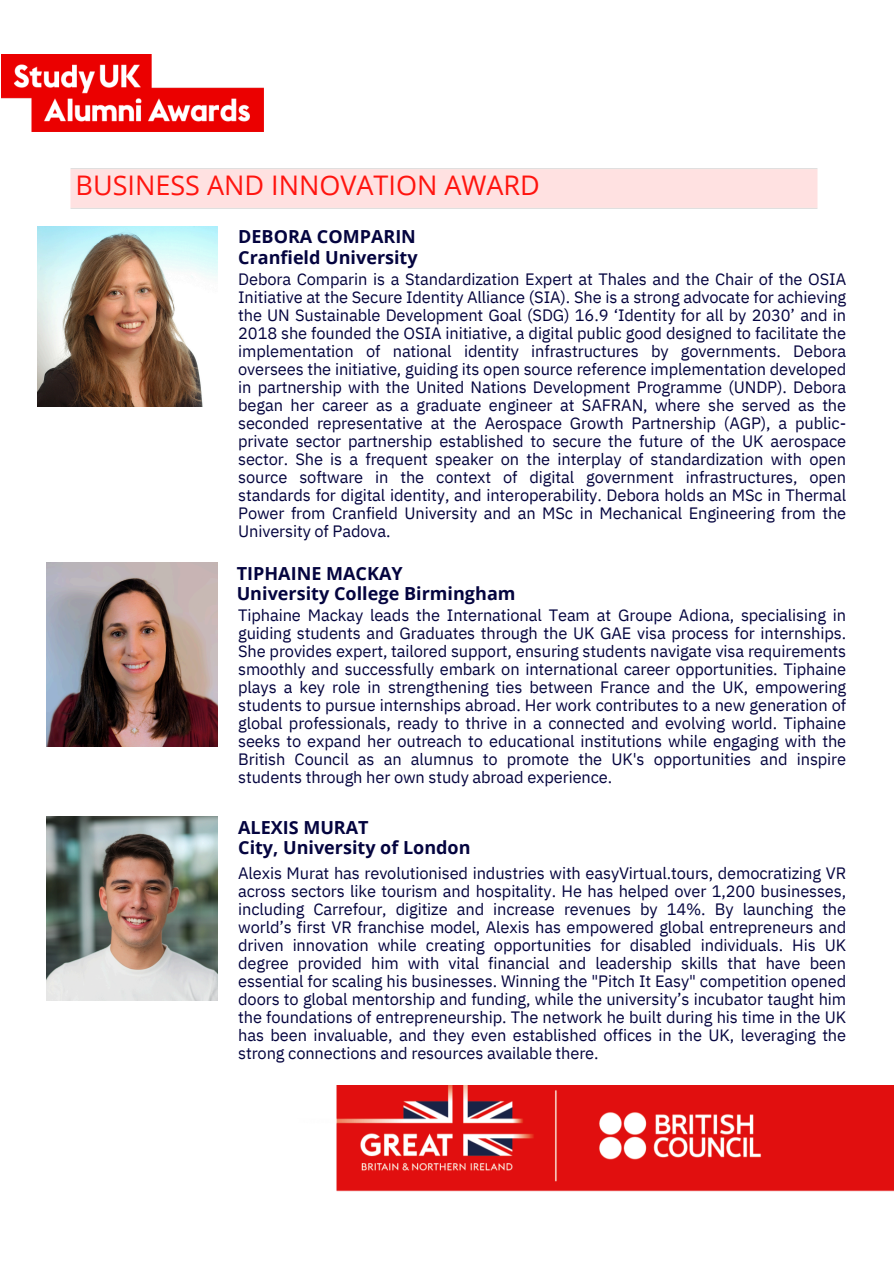
<style>
.page{position:relative;width:894px;height:1264px;background:#fff}
.page>*{position:absolute;margin:0;border:0;box-sizing:border-box;transform-origin:0 0}
.t1{font:27px "Open Sans";color:#ff140f}
.t2{font:700 18px/20.2px "Open Sans";color:#04043f}
.t3{font:16.5px/18px "IBM Plex Sans";letter-spacing:-.01em;color:#04043f;text-align:justify}
</style>
<div class="page">
<img style="left:1px;top:55px;width:262px;height:76px">
<img style="left:336px;top:1085px;width:556px;height:107px">
<img style="left:46px;top:816px;width:171px;height:184px">
<img style="left:38px;top:226px;width:180px;height:180px">
<img style="left:46px;top:562px;width:171px;height:184px">
<h1 class="t1" style="left:76px;top:166px;width:465px">BUSINESS AND INNOVATION AWARD</h1>
<p class="t2" style="left:238px;top:226px;width:181px">DEBORA COMPARIN<br>Cranfield University</p>
<p class="t3" style="left:238px;top:270px;width:609px">Debora Comparin is a Standardization Expert at Thales and the Chair of the OSIA Initiative at the Secure Identity Alliance (SIA). She is a strong advocate for achieving the UN Sustainable Development Goal (SDG) 16.9 ‘Identity for all by 2030’ and in 2018 she founded the OSIA initiative, a digital public good designed to facilitate the implementation of national identity infrastructures by governments. Debora oversees the initiative, guiding its open source reference implementation developed in partnership with the United Nations Development Programme (UNDP). Debora began her career as a graduate engineer at SAFRAN, where she served as the seconded representative at the Aerospace Growth Partnership (AGP), a public&shy;private sector partnership established to secure the future of the UK aerospace sector. She is a frequent speaker on the interplay of standardization with open source software in the context of digital government infrastructures, open standards for digital identity, and interoperability. Debora holds an MSc in Thermal Power from Cranfield University and an MSc in Mechanical Engineering from the University of Padova.</p>
<h2 class="t2" style="left:236px;top:563px;width:280px">TIPHAINE MACKAY<br>University College Birmingham</h2>
<p class="t3" style="left:238px;top:605px;width:609px">Tiphaine Mackay leads the International Team at Groupe Adiona, specialising in guiding students and Graduates through the UK GAE visa process for internships.<br>She provides expert, tailored support, ensuring students navigate visa requirements smoothly and successfully embark on international career opportunities. Tiphaine plays a key role in strengthening ties between France and the UK, empowering students to pursue internships abroad. Her work contributes to a new generation of global professionals, ready to thrive in a connected and evolving world. Tiphaine seeks to expand her outreach to educational institutions while engaging with the British Council as an alumnus to promote the UK's opportunities and inspire students through her own study abroad experience.</p>
<p class="t2" style="left:238px;top:817px;width:234px">ALEXIS MURAT<br>City, University of London</p>
<p class="t3" style="left:238px;top:863px;width:609px">Alexis Murat has revolutionised industries with easyVirtual.tours, democratizing VR across sectors like tourism and hospitality. He has helped over 1,200 businesses, including Carrefour, digitize and increase revenues by 14%. By launching the world’s first VR franchise model, Alexis has empowered global entrepreneurs and driven innovation while creating opportunities for disabled individuals. His UK degree provided him with vital financial and leadership skills that have been essential for scaling his businesses. Winning the "Pitch It Easy" competition opened doors to global mentorship and funding, while the university’s incubator taught him the foundations of entrepreneurship. The network he built during his time in the UK has been invaluable, and they even established offices in the UK, leveraging the strong connections and resources available there.</p>
</div>
